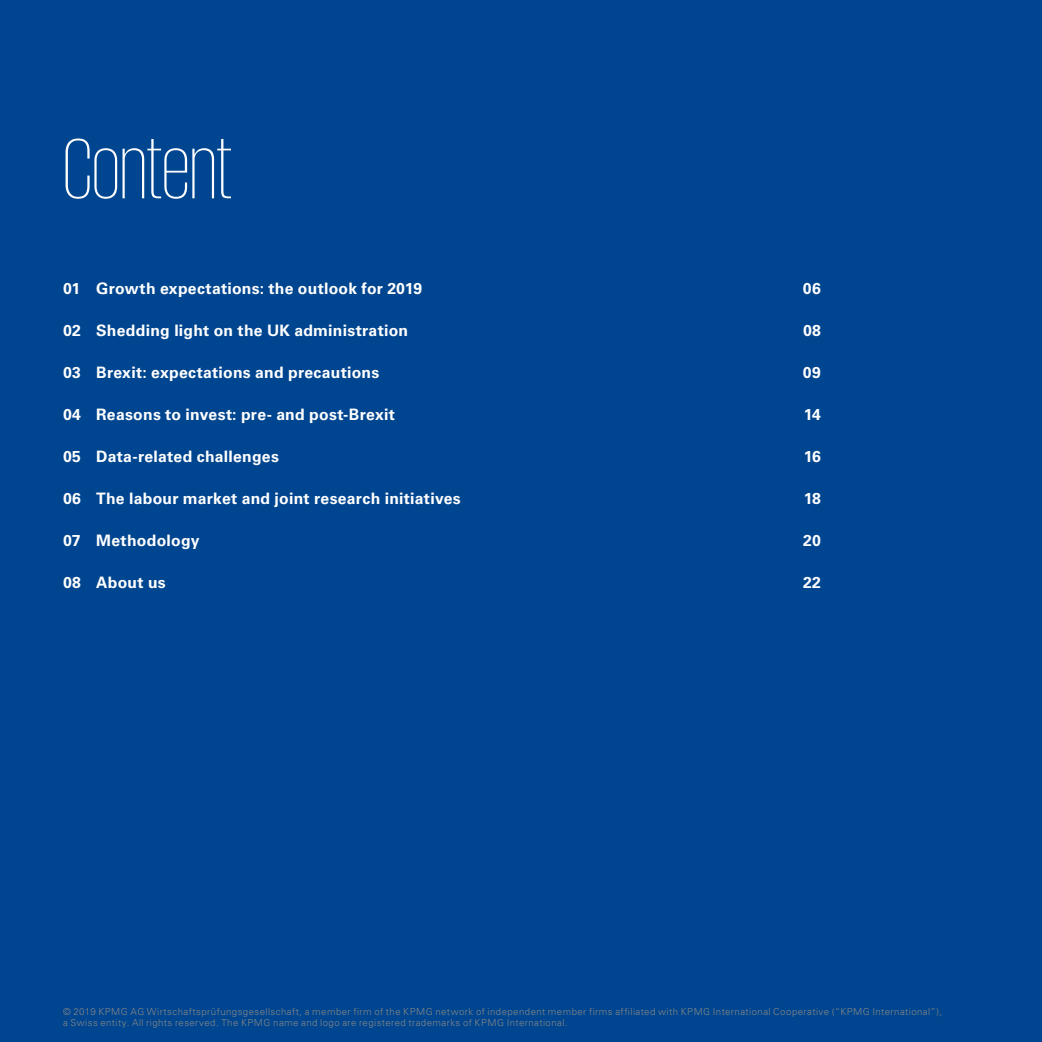
<style>
.page{position:relative;width:1042px;height:1042px;background:#00458f}
.page>*{position:absolute;margin:0;border:0;box-sizing:border-box;transform-origin:0 0}
.t1{font:200 87.5px "KPMG";letter-spacing:-.005em;color:#fff}
.t2{font:700 15.75px "Univers LT Std";letter-spacing:.015em;color:#fff}
.t3{font:300 9.62px/10.5px "Univers LT Std";letter-spacing:.045em;color:#878786}
</style>
<div class="page">
<h1 class="t1" style="left:63px;top:127px;width:171px">Content</h1>
<p class="t2" style="left:63px;top:279px;width:361px">01 Growth expectations: the outlook for 2019</p>
<p class="t2" style="left:803px;top:279px;width:19px">06</p>
<p class="t2" style="left:63px;top:321px;width:347px">02 Shedding light on the UK administration</p>
<p class="t2" style="left:803px;top:321px;width:19px">08</p>
<p class="t2" style="left:63px;top:363px;width:318px">03 Brexit: expectations and precautions</p>
<p class="t2" style="left:803px;top:363px;width:19px">09</p>
<p class="t2" style="left:63px;top:405px;width:333px">04 Reasons to invest: pre- and post-Brexit</p>
<p class="t2" style="left:804px;top:405px;width:19px">14</p>
<p class="t2" style="left:63px;top:447px;width:217px">05 Data-related challenges</p>
<p class="t2" style="left:803px;top:447px;width:19px">16</p>
<p class="t2" style="left:63px;top:489px;width:399px">06 The labour market and joint research initiatives</p>
<p class="t2" style="left:804px;top:489px;width:19px">18</p>
<p class="t2" style="left:63px;top:531px;width:138px">07 Methodology</p>
<p class="t2" style="left:803px;top:531px;width:19px">20</p>
<p class="t2" style="left:63px;top:573px;width:104px">08 About us</p>
<p class="t2" style="left:803px;top:573px;width:19px">22</p>
<p class="t3" style="left:63px;top:1006px;width:880px">© 2019 KPMG AG Wirtschaftsprüfungsgesellschaft, a member firm of the KPMG network of independent member firms affiliated with KPMG International Cooperative (“KPMG International”), a Swiss entity. All rights reserved. The KPMG name and logo are registered trademarks of KPMG International.</p>
</div>
